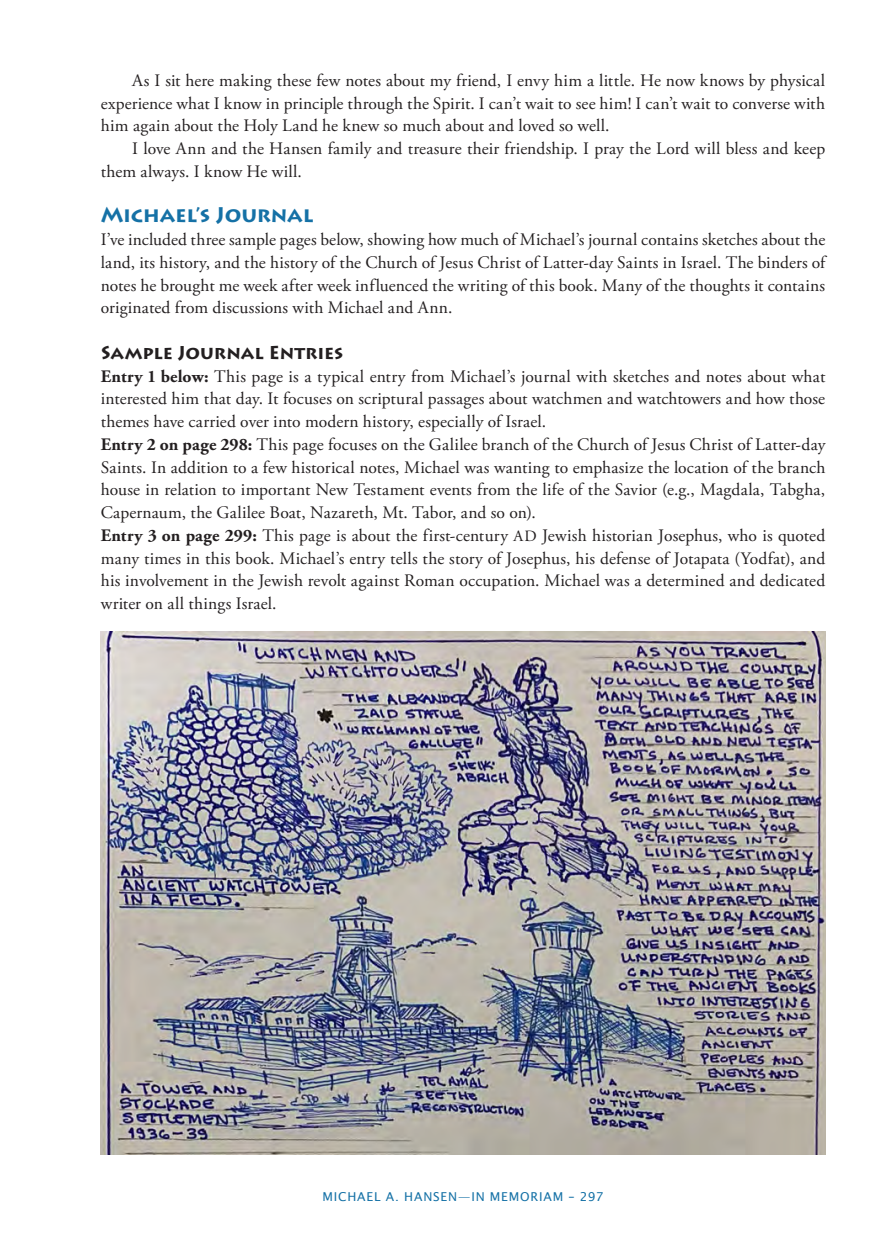
<style>
.page{position:relative;width:882px;height:1260px;background:#fff}
.page>*{position:absolute;margin:0;border:0;box-sizing:border-box;transform-origin:0 0}
.t1{font:700 21px "Lithos Pro";letter-spacing:-.015em;color:#1571a6}
.t2{font:700 18.38px "Lithos Pro";letter-spacing:-.005em;color:#231f20}
.t3{font:17.5px/22.8px "Adobe Garamond Pro";letter-spacing:.01em;color:#231f20;text-align:justify}
.t4{font:12.25px "Lucida Sans";letter-spacing:.07em;color:#1571a6}
.s1{font-weight:700}
.s2{font-size:15.75px}
</style>
<div class="page">
<img style="left:101px;top:632px;width:724px;height:523px">
<p class="t3" style="left:101px;top:69px;width:726px;text-indent:32px">As I sit here making these few notes about my friend, I envy him a little. He now knows by physical experience what I know in principle through the Spirit. I can’t wait to see him! I can’t wait to converse with him again about the Holy Land he knew so much about and loved so well.</p>
<p class="t3" style="left:101px;top:138px;width:726px;text-indent:32px">I love Ann and the Hansen family and treasure their friendship. I pray the Lord will bless and keep them always. I know He will.</p>
<p class="t1" style="left:101px;top:202px;width:214px">Michael’s Journal</p>
<p class="t3" style="left:101px;top:229px;width:726px">I’ve included three sample pages below, showing how much of Michael’s journal contains sketches about the land, its history, and the history of the Church of Jesus Christ of Latter-day Saints in Israel. The binders of notes he brought me week after week influenced the writing of this book. Many of the thoughts it contains originated from discussions with Michael and Ann.</p>
<p class="t2" style="left:101px;top:341px;width:244px">Sample Journal Entries</p>
<p class="t3" style="left:101px;top:365px;width:726px;text-align:left"><span class="s1">Entry 1 below:</span> This page is a typical entry from Michael’s journal with sketches and notes about what interested him that day. It focuses on scriptural passages about watchmen and watchtowers and how those themes have carried over into modern history, especially of Israel.<br><span class="s1">Entry 2 on page 298:</span> This page focuses on the Galilee branch of the Church of Jesus Christ of Latter-day Saints. In addition to a few historical notes, Michael was wanting to emphasize the location of the branch house in relation to important New Testament events from the life of the Savior (e.g., Magdala, Tabgha, Capernaum, the Galilee Boat, Nazareth, Mt. Tabor, and so on).<br><span class="s1">Entry 3 on page 299:</span> This page is about the first-century <span class="s2">AD</span> Jewish historian Josephus, who is quoted many times in this book. Michael’s entry tells the story of Josephus, his defense of Jotapata (Yodfat), and his involvement in the Jewish revolt against Roman occupation. Michael was a determined and dedicated writer on all things Israel.</p>
<p class="t4" style="left:322px;top:1189px;width:283px">MICHAEL A. HANSEN—IN MEMORIAM – 297</p>
</div>
